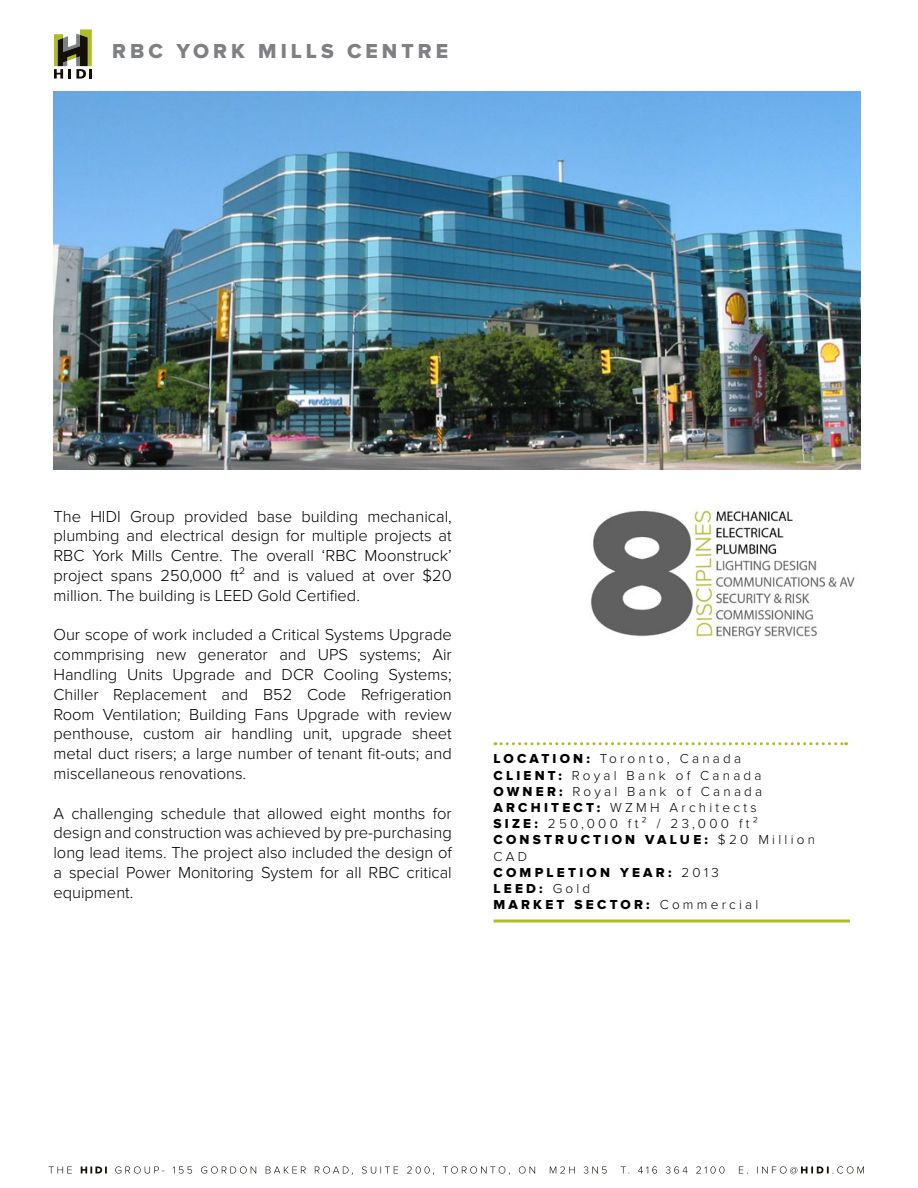
<style>
.page{position:relative;width:918px;height:1188px;background:#fff}
.page>*{position:absolute;margin:0;border:0;box-sizing:border-box;transform-origin:0 0}
.t1{font:21px "Proxima Nova Extrabld";letter-spacing:.19em;color:#7e8083}
.t2{font:300 16.5px/19.8px "Proxima Nova";color:#000;text-align:justify}
.t3{font:300 13.5px/16.2px "Proxima Nova";letter-spacing:.24em;color:#000}
.t4{font:13.5px/16.2px "Proxima Nova Extrabld";letter-spacing:.24em;color:#000}
.s1{font-family:"Proxima Nova Extrabld";font-weight:400}
.s2{font-family:"Proxima Nova";font-weight:300}
</style>
<div class="page">
<svg style="left:54px;top:29px;width:38px;height:50px"></svg>
<img style="left:53px;top:92px;width:808px;height:378px">
<svg style="left:49px;top:1166px;width:815px;height:9px"></svg>
<hr style="left:494px;top:920px;width:356px;height:2px;background:#afbc22">
<svg style="left:495px;top:742px;width:352px;height:3px"></svg>
<img style="left:591px;top:510px;width:264px;height:126px">
<p class="t1" style="left:112px;top:39px;width:337px">RBC YORK MILLS CENTRE</p>
<p class="t2" style="left:53px;top:506px;width:400px">The HIDI Group provided base building mechanical, plumbing and electrical design for multiple projects at RBC York Mills Centre. The overall ‘RBC Moonstruck’ project spans 250,000 ft² and is valued at over $20 million. The building is LEED Gold Certified.</p>
<p class="t2" style="left:53px;top:625px;width:400px">Our scope of work included a Critical Systems Upgrade commprising new generator and UPS systems; Air Handling Units Upgrade and DCR Cooling Systems; Chiller Replacement and B52 Code Refrigeration Room Ventilation; Building Fans Upgrade with review penthouse, custom air handling unit, upgrade sheet metal duct risers; a large number of tenant fit-outs; and miscellaneous renovations.</p>
<p class="t2" style="left:53px;top:803px;width:400px">A challenging schedule that allowed eight months for design and construction was achieved by pre-purchasing long lead items. The project also included the design of a special Power Monitoring System for all RBC critical equipment.</p>
<p class="t3" style="left:493px;top:751px;width:270px"><span class="s1">LOCATION:</span> Toronto, Canada<br><span class="s1">CLIENT:</span> Royal Bank of Canada<br><span class="s1">OWNER:</span> Royal Bank of Canada<br><span class="s1">ARCHITECT:</span> WZMH Architects<br><span class="s1">SIZE:</span> 250,000 ft² / 23,000 ft²</p>
<p class="t4" style="left:493px;top:832px;width:323px">CONSTRUCTION VALUE: <span class="s2">$20 Million</span></p>
<p class="t3" style="left:493px;top:848px;width:35px">CAD</p>
<p class="t4" style="left:493px;top:865px;width:266px">COMPLETION YEAR: <span class="s2">2013<br></span>LEED: <span class="s2">Gold<br></span>MARKET SECTOR: <span class="s2">Commercial</span></p>
</div>
